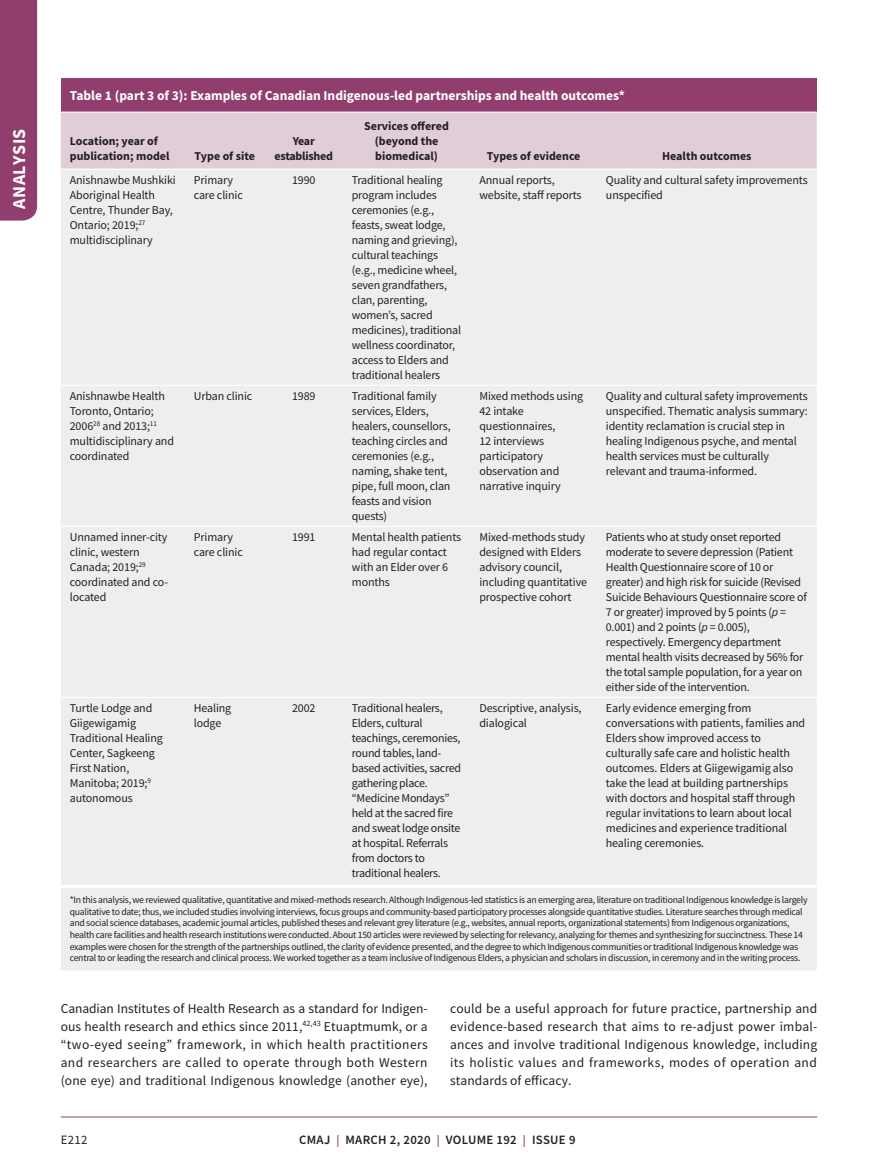
<style>
.page{position:relative;width:878px;height:1175px;background:#fff}
.page>*{position:absolute;margin:0;border:0;box-sizing:border-box;transform-origin:0 0}
.t1{font:700 18px "Source Sans Pro";letter-spacing:.025em;color:#fff}
.t2{font:13.5px/18px "Source Sans Pro";letter-spacing:.01em;color:#231f20;text-align:justify}
.t3{font:700 13.5px "Source Sans Pro";color:#fff}
.t4{font:600 12.75px "Source Sans Pro";letter-spacing:.025em;color:#231f20}
.t5{font:12.75px "Source Sans Pro";color:#231f20}
.t6{font:12px/15px "Source Sans Pro";letter-spacing:-.015em;color:#231f20}
.t7{font:700 12px/15px "Source Sans Pro";color:#231f20}
.t8{font:700 12px/15px "Source Sans Pro";letter-spacing:-.02em;color:#231f20;text-align:center}
.t9{font:9.75px/11.7px "Source Sans Pro";letter-spacing:-.03em;color:#231f20}
.s1{font-style:italic}
.s2{font-size:12px;color:#913e6e}
</style>
<div class="page">
<div style="left:0;top:0;width:37px;height:220px;background:#913e6e"></div>
<hr style="left:61px;top:1116px;width:756px;height:1px;background:#913e6e">
<div style="left:61px;top:78px;width:755px;height:34px;background:#913e6e"></div>
<div style="left:61px;top:113px;width:755px;height:56px;background:#e1cdd7"></div>
<div style="left:61px;top:170px;width:755px;height:800px;background:#eeeeef"></div>
<hr style="left:185px;top:385px;width:80px;height:1px;background:#fff">
<hr style="left:265px;top:385px;width:78px;height:1px;background:#fff">
<hr style="left:343px;top:385px;width:127px;height:1px;background:#fff">
<hr style="left:470px;top:385px;width:127px;height:1px;background:#fff">
<hr style="left:185px;top:526px;width:80px;height:1px;background:#fff">
<hr style="left:265px;top:526px;width:78px;height:1px;background:#fff">
<hr style="left:343px;top:526px;width:127px;height:1px;background:#fff">
<hr style="left:470px;top:526px;width:127px;height:1px;background:#fff">
<hr style="left:61px;top:385px;width:124px;height:1px;background:#fff">
<hr style="left:61px;top:526px;width:124px;height:1px;background:#fff">
<hr style="left:61px;top:697px;width:124px;height:1px;background:#fff">
<hr style="left:61px;top:885px;width:124px;height:3px;background:#fff">
<hr style="left:185px;top:885px;width:80px;height:3px;background:#fff">
<hr style="left:265px;top:885px;width:78px;height:3px;background:#fff">
<hr style="left:343px;top:885px;width:127px;height:3px;background:#fff">
<hr style="left:470px;top:885px;width:127px;height:3px;background:#fff">
<hr style="left:597px;top:885px;width:219px;height:3px;background:#fff">
<hr style="left:597px;top:385px;width:219px;height:1px;background:#fff">
<hr style="left:597px;top:526px;width:219px;height:1px;background:#fff">
<hr style="left:597px;top:697px;width:219px;height:1px;background:#fff">
<hr style="left:185px;top:697px;width:80px;height:1px;background:#fff">
<hr style="left:265px;top:697px;width:78px;height:1px;background:#fff">
<hr style="left:343px;top:697px;width:127px;height:1px;background:#fff">
<hr style="left:470px;top:697px;width:127px;height:1px;background:#fff">
<h1 class="t1" style="left:7px;top:208px;width:81px;rotate:-90deg">ANALYSIS</h1>
<p class="t3" style="left:70px;top:87px;width:556px">Table 1 (part 3 of 3): Examples of Canadian Indigenous-led partnerships and health outcomes*</p>
<p class="t7" style="left:70px;top:133px;width:101px">Location; year of publication; model</p>
<p class="t7" style="left:364px;top:118px;width:86px;text-align:center">Services offered (beyond the biomedical)</p>
<p class="t8" style="left:274px;top:133px;width:60px">Year established</p>
<p class="t7" style="left:194px;top:148px;width:62px">Type of site</p>
<p class="t7" style="left:487px;top:148px;width:95px">Types of evidence</p>
<p class="t7" style="left:662px;top:148px;width:91px">Health outcomes</p>
<p class="t6" style="left:70px;top:173px;width:107px">Anishnawbe Mushkiki<br>Aboriginal Health<br>Centre, Thunder Bay,<br>Ontario; 2019;<sup>27 </sup>multidisciplinary</p>
<p class="t6" style="left:194px;top:173px;width:51px">Primary care clinic</p>
<p class="t6" style="left:292px;top:173px;width:25px">1990</p>
<p class="t6" style="left:352px;top:173px;width:111px">Traditional healing program includes ceremonies (e.g., feasts, sweat lodge, naming and grieving), cultural teachings (e.g., medicine wheel, seven grandfathers, clan, parenting, women’s, sacred medicines), traditional wellness coordinator, access to Elders and traditional healers</p>
<p class="t6" style="left:479px;top:173px;width:104px">Annual reports, website, staff reports</p>
<p class="t6" style="left:606px;top:173px;width:203px">Quality and cultural safety improvements unspecified</p>
<p class="t6" style="left:70px;top:389px;width:106px">Anishnawbe Health<br>Toronto, Ontario;<br>2006<sup>28</sup> and 2013;<sup>11 </sup>multidisciplinary and coordinated</p>
<p class="t6" style="left:194px;top:389px;width:60px">Urban clinic</p>
<p class="t6" style="left:292px;top:389px;width:25px">1989</p>
<p class="t6" style="left:352px;top:389px;width:100px">Traditional family services, Elders, healers, counsellors, teaching circles and ceremonies (e.g., naming, shake tent, pipe, full moon, clan feasts and vision quests)</p>
<p class="t6" style="left:479px;top:389px;width:105px">Mixed methods using<br>42 intake questionnaires,<br>12 interviews participatory observation and narrative inquiry</p>
<p class="t6" style="left:606px;top:389px;width:203px">Quality and cultural safety improvements unspecified. Thematic analysis summary: identity reclamation is crucial step in healing Indigenous psyche, and mental health services must be culturally relevant and trauma-informed.</p>
<p class="t6" style="left:70px;top:530px;width:99px">Unnamed inner-city clinic, western<br>Canada; 2019;<sup>29 </sup>coordinated and co&shy;located</p>
<p class="t6" style="left:194px;top:530px;width:51px">Primary care clinic</p>
<p class="t6" style="left:292px;top:530px;width:25px">1991</p>
<p class="t6" style="left:352px;top:530px;width:111px">Mental health patients had regular contact with an Elder over 6 months</p>
<p class="t6" style="left:479px;top:530px;width:109px">Mixed-methods study designed with Elders advisory council, including quantitative prospective cohort</p>
<p class="t6" style="left:606px;top:530px;width:202px">Patients who at study onset reported moderate to severe depression (Patient Health Questionnaire score of 10 or greater) and high risk for suicide (Revised Suicide Behaviours Questionnaire score of 7 or greater) improved by 5 points (<span class="s1">p</span> = 0.001) and 2 points (<span class="s1">p</span> = 0.005), respectively. Emergency department mental health visits decreased by 56% for the total sample population, for a year on either side of the intervention.</p>
<p class="t6" style="left:70px;top:701px;width:95px">Turtle Lodge and<br>Giigewigamig<br>Traditional Healing<br>Center, Sagkeeng<br>First Nation,<br>Manitoba; 2019;<sup>9 </sup>autonomous</p>
<p class="t6" style="left:194px;top:701px;width:39px">Healing lodge</p>
<p class="t6" style="left:292px;top:701px;width:25px">2002</p>
<p class="t6" style="left:352px;top:701px;width:111px">Traditional healers,<br>Elders, cultural teachings, ceremonies, round tables, land&shy;based activities, sacred gathering place. “Medicine Mondays” held at the sacred fire and sweat lodge onsite at hospital. Referrals from doctors to traditional healers.</p>
<p class="t6" style="left:479px;top:701px;width:104px">Descriptive, analysis, dialogical</p>
<p class="t6" style="left:606px;top:701px;width:201px">Early evidence emerging from conversations with patients, families and Elders show improved access to culturally safe care and holistic health outcomes. Elders at Giigewigamig also take the lead at building partnerships with doctors and hospital staff through regular invitations to learn about local medicines and experience traditional healing ceremonies.</p>
<p class="t9" style="left:70px;top:893px;width:739px">*In this analysis, we reviewed qualitative, quantitative and mixed-methods research. Although Indigenous-led statistics is an emerging area, literature on traditional Indigenous knowledge is largely qualitative to date; thus, we included studies involving interviews, focus groups and community-based participatory processes alongside quantitative studies. Literature searches through medical and social science databases, academic journal articles, published theses and relevant grey literature (e.g., websites, annual reports, organizational statements) from Indigenous organizations, health care facilities and health research institutions were conducted. About 150 articles were reviewed by selecting for relevancy, analyzing for themes and synthesizing for succinctness. These 14 examples were chosen for the strength of the partnerships outlined, the clarity of evidence presented, and the degree to which Indigenous communities or traditional Indigenous knowledge was central to or leading the research and clinical process. We worked together as a team inclusive of Indigenous Elders, a physician and scholars in discussion, in ceremony and in the writing process.</p>
<p class="t2" style="left:61px;top:999px;width:368px">Canadian Institutes of Health Research as a standard for Indigen&shy;ous health research and ethics since 2011,<sup>42,43</sup> Etuaptmumk, or a “two-eyed seeing” framework, in which health practitioners and researchers are called to operate through both Western (one eye) and traditional Indigenous knowledge (another eye),</p>
<p class="t2" style="left:450px;top:999px;width:368px">could be a useful approach for future practice, partnership and evidence-based research that aims to re-adjust power imbal&shy;ances and involve traditional Indigenous knowledge, including its holistic values and frameworks, modes of operation and standards of efficacy.</p>
<p class="t5" style="left:61px;top:1132px;width:28px">E212</p>
<p class="t4" style="left:299px;top:1131px;width:278px">CMAJ <span class="s2">|</span> MARCH 2, 2020 <span class="s2">|</span> VOLUME 192 <span class="s2">|</span> ISSUE 9</p>
</div>
